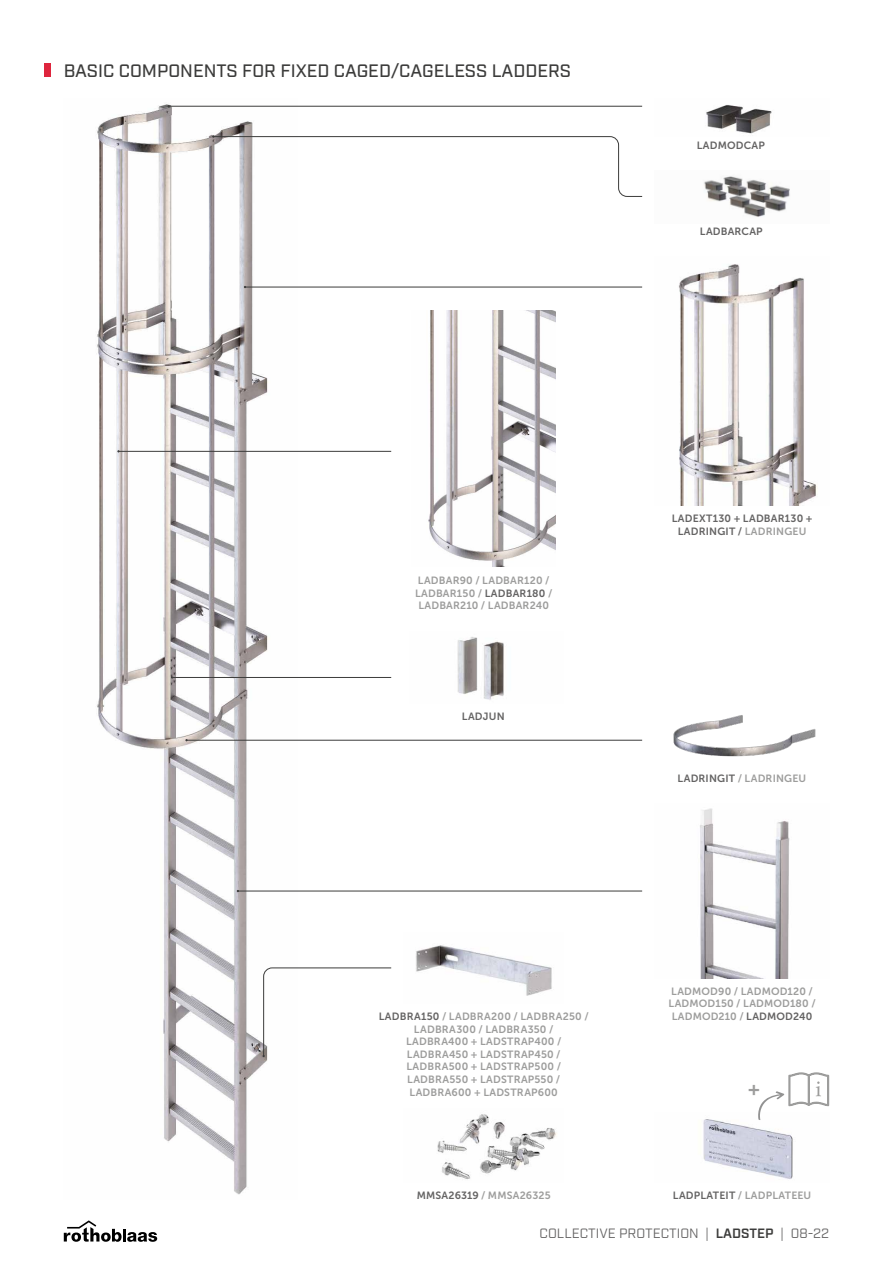
<style>
.page{position:relative;width:893px;height:1263px;background:#fff}
.page>*{position:absolute;margin:0;border:0;box-sizing:border-box;transform-origin:0 0}
.t1{font:500 27px "Industry";color:#9d9d9c}
.t2{font:500 18px "Industry";color:#3c3c3b}
.t3{font:13.5px "Industry";color:#646363}
.t4{font:10.5px/12.6px "Museo Sans 700";letter-spacing:.015em;color:#9d9d9c;text-align:center}
.t5{font:10.5px/12.6px "Museo Sans 700";letter-spacing:.02em;color:#646363;text-align:center}
.s1{color:#646363}
.s2{color:#9d9d9c}
.s3{font-weight:600;color:#3c3c3b}
</style>
<div class="page">
<img style="left:704px;top:176px;width:86px;height:41px">
<img style="left:97px;top:104px;width:201px;height:1091px">
<img style="left:706px;top:105px;width:66px;height:29px">
<img style="left:428px;top:310px;width:127px;height:257px">
<img style="left:679px;top:264px;width:139px;height:242px">
<img style="left:700px;top:808px;width:90px;height:170px">
<img style="left:457px;top:637px;width:47px;height:63px">
<img style="left:437px;top:1114px;width:120px;height:66px">
<img style="left:703px;top:1119px;width:90px;height:60px">
<img style="left:673px;top:715px;width:143px;height:42px">
<img style="left:416px;top:945px;width:136px;height:51px">
<svg style="left:64px;top:1220px;width:93px;height:22px"></svg>
<div style="left:45px;top:64px;width:6px;height:13px;background:#de253d"></div>
<svg style="left:758px;top:1072px;width:72px;height:48px"></svg>
<hr style="left:245px;top:287px;width:397px;height:1px;background:#3c3c3b">
<hr style="left:172px;top:677px;width:219px;height:1px;background:#3c3c3b">
<hr style="left:118px;top:451px;width:273px;height:1px;background:#3c3c3b">
<hr style="left:187px;top:740px;width:455px;height:1px;background:#3c3c3b">
<hr style="left:238px;top:891px;width:404px;height:1px;background:#3c3c3b">
<hr style="left:169px;top:106px;width:473px;height:1px;background:#3c3c3b">
<svg style="left:212px;top:135px;width:430px;height:62px"></svg>
<svg style="left:262px;top:967px;width:130px;height:90px"></svg>
<h2 class="t2" style="left:64px;top:60px;width:509px">BASIC COMPONENTS FOR FIXED CAGED/CAGELESS LADDERS</h2>
<p class="t5" style="left:697px;top:139px;width:70px">LADMODCAP</p>
<p class="t5" style="left:700px;top:225px;width:64px">LADBARCAP</p>
<p class="t4" style="left:415px;top:574px;width:139px">LADBAR90 / LADBAR120 /<br>LADBAR150 / <span class="s1">LADBAR180</span> /<br>LADBAR210 / LADBAR240</p>
<p class="t5" style="left:462px;top:710px;width:44px">LADJUN</p>
<p class="t5" style="left:672px;top:512px;width:142px">LADEXT130 + LADBAR130 +<br>LADRINGIT / <span class="s2">LADRINGEU</span></p>
<p class="t4" style="left:678px;top:772px;width:130px"><span class="s1">LADRINGIT</span> / LADRINGEU</p>
<p class="t4" style="left:379px;top:1010px;width:211px"><span class="s1">LADBRA150</span> / LADBRA200 / LADBRA250 /<br>LADBRA300 / LADBRA350 /<br>LADBRA400 + LADSTRAP400 /<br>LADBRA450 + LADSTRAP450 /<br>LADBRA500 + LADSTRAP500 /<br>LADBRA550 + LADSTRAP550 /<br>LADBRA600 + LADSTRAP600</p>
<p class="t4" style="left:668px;top:985px;width:149px">LADMOD90 / LADMOD120 /<br>LADMOD150 / LADMOD180 /<br>LADMOD210 / <span class="s1">LADMOD240</span></p>
<h1 class="t1" style="left:747px;top:1075px;width:15px">+</h1>
<p class="t4" style="left:417px;top:1189px;width:135px"><span class="s1">MMSA26319</span> / MMSA26325</p>
<p class="t4" style="left:673px;top:1189px;width:140px"><span class="s1">LADPLATEIT</span> / LADPLATEEU</p>
<p class="t3" style="left:539px;top:1225px;width:291px">COLLECTIVE PROTECTION | <span class="s3">LADSTEP</span> | 08-22</p>
</div>
